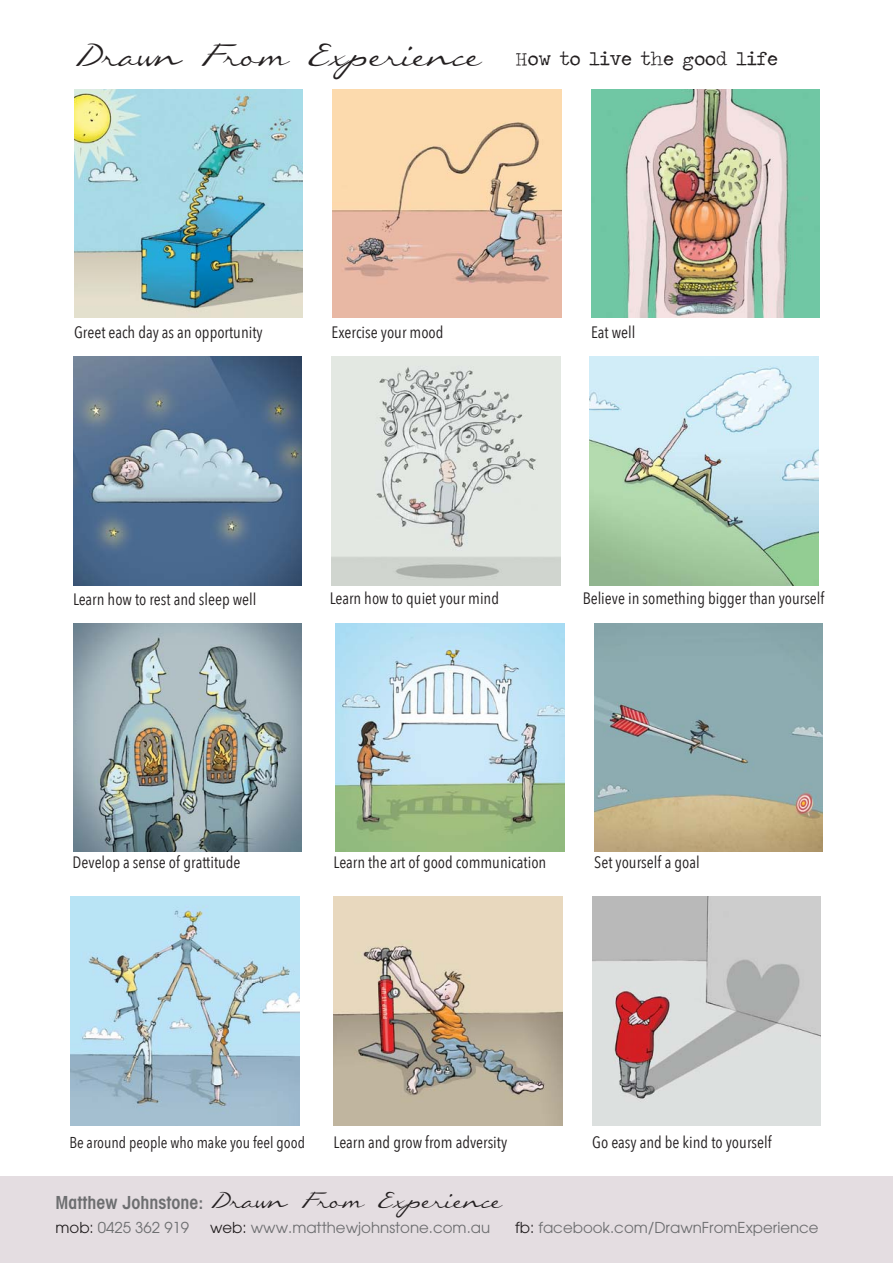
<style>
.page{position:relative;width:893px;height:1263px;background:#fff}
.page>*{position:absolute;margin:0;border:0;box-sizing:border-box;transform-origin:0 0}
.t1{font:45px "Callie Hand";color:#231f20}
.t2{font:32.25px "Callie Hand";color:#231f20}
.t3{font:19.5px "Traveling Typewriter";color:#231f20}
.t4{font:600 condensed 18px "Avant Garde";color:#6d6e70}
.t5{font:16.5px "Avenir Next Condensed";color:#231f20}
.t6{font:15.75px "Avenir Next Condensed";color:#231f20}
.t7{font:15px "Avant Garde";color:#6d6e70}
.s1{color:#231f20}
</style>
<div class="page">
<img style="left:74px;top:89px;width:229px;height:229px">
<img style="left:333px;top:89px;width:228px;height:229px">
<img style="left:591px;top:89px;width:228px;height:229px">
<img style="left:73px;top:357px;width:229px;height:228px">
<img style="left:331px;top:357px;width:229px;height:228px">
<img style="left:590px;top:357px;width:228px;height:228px">
<img style="left:73px;top:623px;width:229px;height:229px">
<img style="left:71px;top:897px;width:228px;height:228px">
<img style="left:336px;top:623px;width:228px;height:229px">
<img style="left:334px;top:897px;width:228px;height:228px">
<img style="left:594px;top:623px;width:229px;height:229px">
<img style="left:592px;top:897px;width:229px;height:228px">
<div style="left:0;top:1176px;width:893px;height:87px;background:#e4dde1"></div>
<h1 class="t1" style="left:74px;top:39px;width:409px">Drawn From Experience</h1>
<p class="t3" style="left:515px;top:51px;width:264px">How to live the good life</p>
<p class="t5" style="left:74px;top:321px;width:190px">Greet each day as an opportunity</p>
<p class="t5" style="left:332px;top:321px;width:113px">Exercise your mood</p>
<p class="t5" style="left:591px;top:321px;width:46px">Eat well</p>
<p class="t5" style="left:73px;top:588px;width:185px">Learn how to rest and sleep well</p>
<p class="t5" style="left:330px;top:588px;width:171px">Learn how to quiet your mind</p>
<p class="t5" style="left:583px;top:588px;width:243px">Believe in something bigger than yourself</p>
<p class="t5" style="left:73px;top:851px;width:169px">Develop a sense of grattitude</p>
<p class="t5" style="left:334px;top:851px;width:214px">Learn the art of good communication</p>
<p class="t5" style="left:594px;top:852px;width:107px">Set yourself a goal</p>
<p class="t6" style="left:69px;top:1132px;width:237px">Be around people who make you feel good</p>
<p class="t5" style="left:334px;top:1131px;width:175px">Learn and grow from adversity</p>
<p class="t5" style="left:592px;top:1131px;width:181px">Go easy and be kind to yourself</p>
<h2 class="t2" style="left:210px;top:1189px;width:294px">Drawn From Experience</h2>
<p class="t4" style="left:55px;top:1196px;width:149px">Matthew Johnstone:</p>
<p class="t7" style="left:55px;top:1222px;width:135px"><span class="s1">mob:</span> 0425 362 919</p>
<p class="t7" style="left:210px;top:1222px;width:282px"><span class="s1">web:</span> www.matthewjohnstone.com.au</p>
<p class="t7" style="left:515px;top:1222px;width:305px"><span class="s1">fb:</span> facebook.com/DrawnFromExperience</p>
</div>
